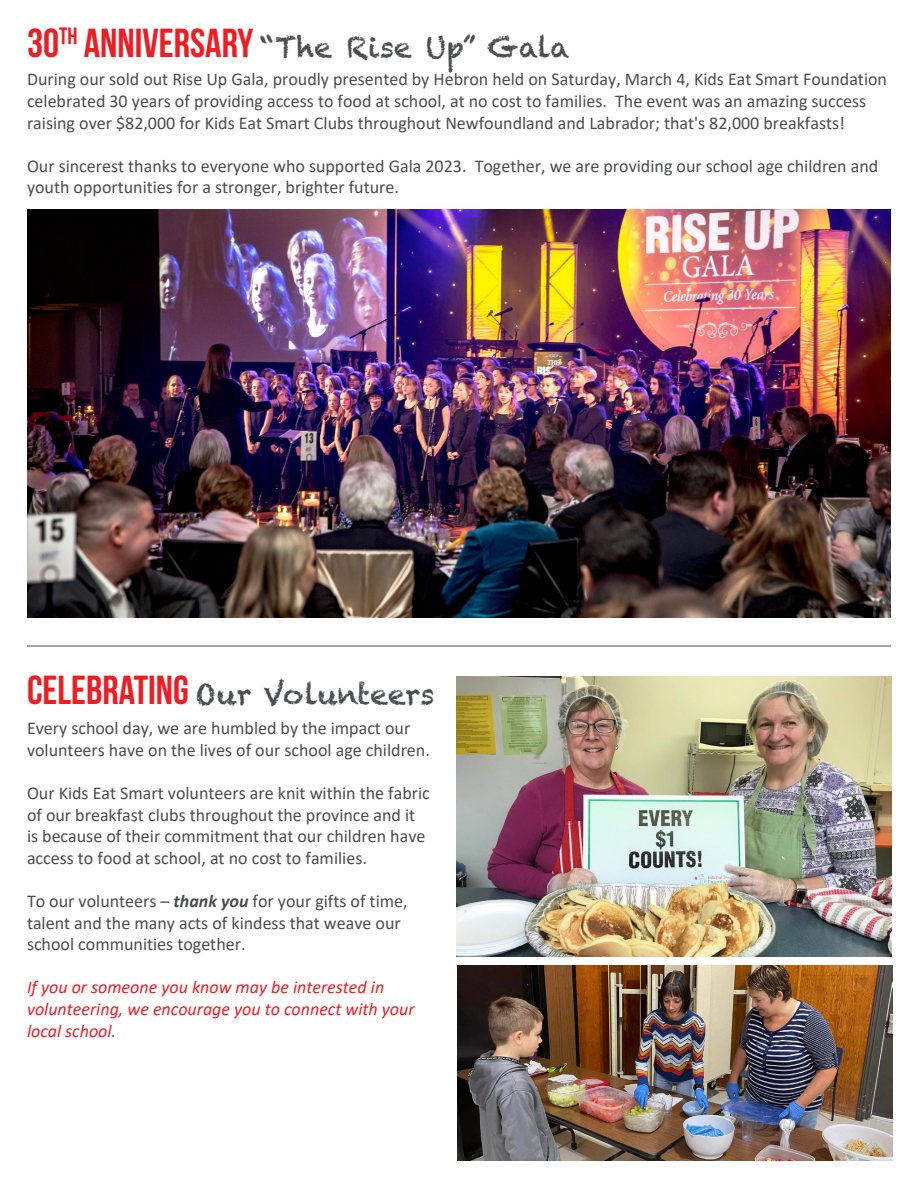
<style>
.page{position:relative;width:918px;height:1188px;background:#fff}
.page>*{position:absolute;margin:0;border:0;box-sizing:border-box;transform-origin:0 0}
.t1{font:28.5px "Chalkduster";color:#4b4c4d}
.t2{font:18px/21.6px "Calibri";color:#4b4c4d}
.t3{font:italic 18px/21.6px "Calibri";color:#ee1d23}
.s1{font-family:"Bebas Neue";font-weight:700;font-size:40.5px;color:#ee1d23}
.s2{font-weight:700;font-style:italic}
</style>
<div class="page">
<img style="left:457px;top:966px;width:435px;height:195px">
<img style="left:457px;top:677px;width:434px;height:280px">
<img style="left:27px;top:210px;width:864px;height:408px">
<hr style="left:27px;top:646px;width:864px;height:1px;background:#4b4c4d">
<p class="t1" style="left:27px;top:31px;width:545px"><span class="s1">30</span><sup>TH</sup> <span class="s1">ANNIVERSARY</span> “The Rise Up” Gala</p>
<p class="t2" style="left:27px;top:68px;width:862px">During our sold out Rise Up Gala, proudly presented by Hebron held on Saturday, March 4, Kids Eat Smart Foundation celebrated 30 years of providing access to food at school, at no cost to families. The event was an amazing success raising over $82,000 for Kids Eat Smart Clubs throughout Newfoundland and Labrador; that's 82,000 breakfasts!</p>
<p class="t2" style="left:27px;top:155px;width:853px">Our sincerest thanks to everyone who supported Gala 2023. Together, we are providing our school age children and youth opportunities for a stronger, brighter future.</p>
<p class="t1" style="left:27px;top:677px;width:409px"><span class="s1">CELEBRATING</span> Our Volunteers</p>
<p class="t2" style="left:27px;top:717px;width:404px">Every school day, we are humbled by the impact our volunteers have on the lives of our school age children.</p>
<p class="t2" style="left:27px;top:782px;width:404px">Our Kids Eat Smart volunteers are knit within the fabric of our breakfast clubs throughout the province and it is because of their commitment that our children have access to food at school, at no cost to families.</p>
<p class="t2" style="left:27px;top:890px;width:382px">To our volunteers – <span class="s2">thank you</span> for your gifts of time, talent and the many acts of kindess that weave our school communities together.</p>
<p class="t3" style="left:27px;top:976px;width:389px">If you or someone you know may be interested in volunteering, we encourage you to connect with your local school.</p>
</div>
